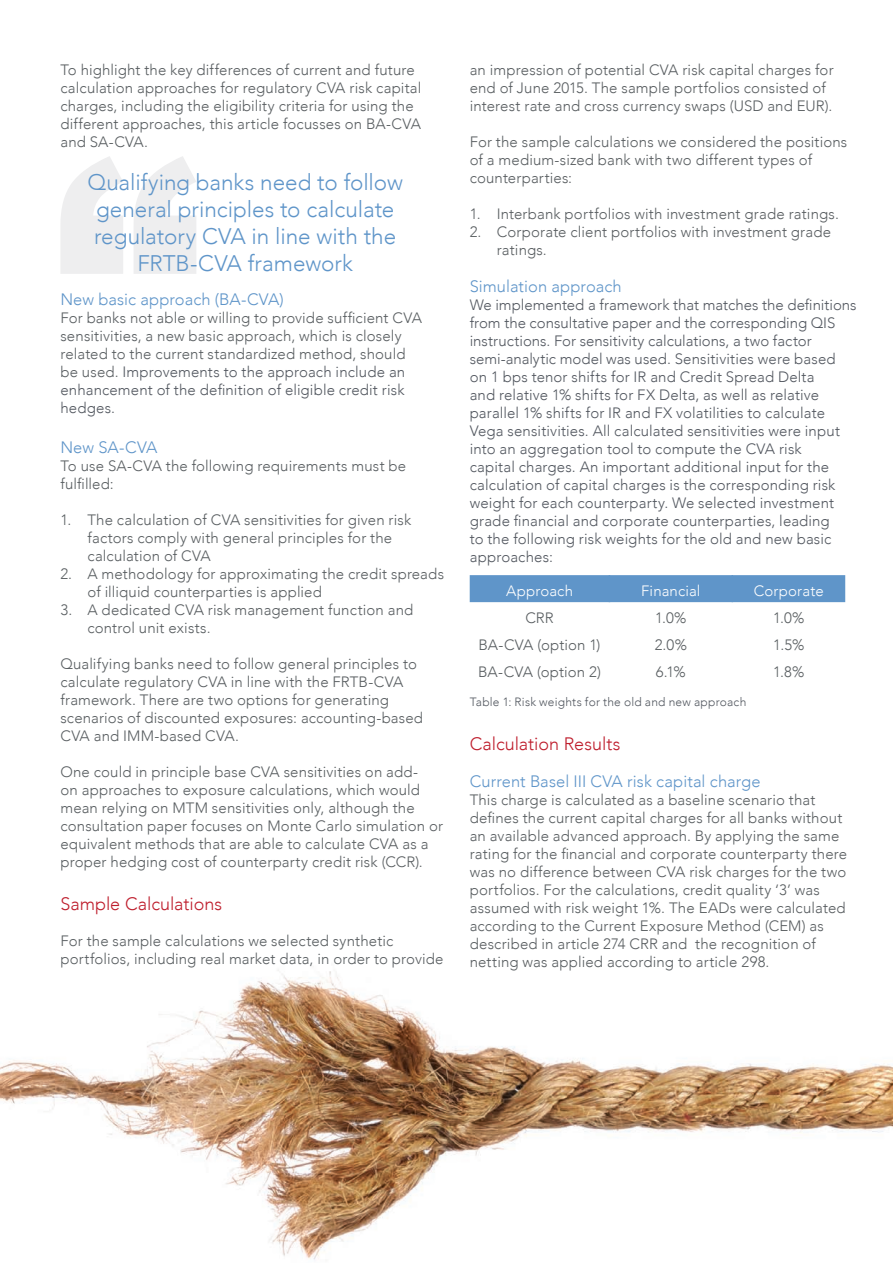
<style>
.page{position:relative;width:893px;height:1263px;background:#fff}
.page>*{position:absolute;margin:0;border:0;box-sizing:border-box;transform-origin:0 0}
.t1{font:300 22.5px/27px "Avenir";color:#5f95c9;text-align:center}
.t2{font:300 18px "Avenir";color:#be1d2c}
.t3{font:300 16.5px "Avenir";letter-spacing:.005em;color:#5f95c9}
.t4{font:300 15px/18px "Avenir";letter-spacing:.01em;color:#595e61}
.t5{font:300 15px/18px "Avenir";letter-spacing:.005em;color:#535860}
.t6{font:300 15px "Avenir";letter-spacing:.01em;color:#fff}
.t7{font:300 12px "Avenir";letter-spacing:.02em;color:#535860}
.s1{color:#535860}
</style>
<div class="page">
<svg style="left:61px;top:156px;width:135px;height:118px"></svg>
<img style="left:0;top:597px;width:893px;height:663px">
<div style="left:470px;top:575px;width:375px;height:27px;background:#5f95c9"></div>
<hr style="left:731px;top:575px;width:2px;height:27px;background:#5f95c9">
<p class="t4" style="left:60px;top:62px;width:362px">To highlight the key differences of current and future calculation approaches for regulatory CVA risk capital charges, including the eligibility criteria for using the different approaches, this article focusses on BA-CVA and SA-CVA.</p>
<h1 class="t1" style="left:87px;top:169px;width:317px">Qualifying banks need to follow general principles to calculate regulatory CVA in line with the<br>FRTB-CVA framework</h1>
<p class="t3" style="left:60px;top:289px;width:225px">New basic approach (BA-CVA)</p>
<p class="t4" style="left:60px;top:309px;width:363px">For banks not able or willing to provide sufficient CVA sensitivities, a new basic approach, which is closely related to the current standardized method, should be used. <span class="s1">Improvements to the approach include an enhancement of the definition of eligible credit risk hedges.</span></p>
<p class="t3" style="left:60px;top:437px;width:99px">New SA-CVA</p>
<p class="t4" style="left:60px;top:456px;width:347px">To use SA-CVA the following requirements must be fulfilled:</p>
<p class="t4" style="left:87px;top:512px;width:325px;text-indent:-27px">1. The calculation of CVA sensitivities for given risk factors comply with general principles for the calculation of CVA</p>
<p class="t4" style="left:87px;top:566px;width:358px;text-indent:-27px">2. A methodology for approximating the credit spreads of illiquid counterparties is applied</p>
<p class="t4" style="left:87px;top:600px;width:327px;text-indent:-27px">3. A dedicated CVA risk management function and control unit exists.</p>
<p class="t4" style="left:60px;top:654px;width:364px">Qualifying banks need to follow general principles to calculate regulatory CVA in line with the FRTB-CVA framework. There are two options for generating scenarios of discounted exposures: accounting-based CVA and IMM-based CVA.</p>
<p class="t4" style="left:60px;top:762px;width:384px">One could in principle base CVA sensitivities on add-<br>on approaches to exposure calculations, which would mean relying on MTM sensitivities only, although the consultation paper focuses on Monte Carlo simulation or equivalent methods that are able to calculate CVA as a proper hedging cost of counterparty credit risk (CCR).</p>
<p class="t2" style="left:60px;top:893px;width:163px">Sample Calculations</p>
<p class="t4" style="left:60px;top:932px;width:385px">For the sample calculations we selected synthetic portfolios, including real market data, in order to provide</p>
<p class="t4" style="left:470px;top:60px;width:365px">an impression of potential CVA risk capital charges for end of June 2015. The sample portfolios consisted of interest rate and cross currency swaps (USD and EUR).</p>
<p class="t4" style="left:470px;top:132px;width:379px">For the sample calculations we considered the positions of a medium-sized bank with two different types of counterparties:</p>
<p class="t4" style="left:470px;top:206px;width:371px">1. Interbank portfolios with investment grade ratings.</p>
<p class="t4" style="left:497px;top:224px;width:336px;text-indent:-27px">2. Corporate client portfolios with investment grade ratings.</p>
<p class="t3" style="left:470px;top:277px;width:153px">Simulation approach</p>
<p class="t5" style="left:470px;top:296px;width:388px">We implemented a framework that matches the definitions from the consultative paper and the corresponding QIS instructions. For sensitivity calculations, a two factor semi-analytic model was used. Sensitivities were based on 1 bps tenor shifts for IR and Credit Spread Delta<br>and relative 1% shifts for FX Delta, as well as relative parallel 1% shifts for IR and FX volatilities to calculate Vega sensitivities. All calculated sensitivities were input into an aggregation tool to compute the CVA risk<br>capital charges. An important additional input for the calculation of capital charges is the corresponding risk weight for each counterparty. We selected investment grade financial and corporate counterparties, leading<br>to the following risk weights for the old and new basic approaches:</p>
<p class="t6" style="left:506px;top:585px;width:68px">Approach</p>
<p class="t6" style="left:641px;top:585px;width:61px">Financial</p>
<p class="t6" style="left:754px;top:585px;width:71px">Corporate</p>
<p class="t4" style="left:525px;top:610px;width:30px">CRR</p>
<p class="t4" style="left:655px;top:609px;width:33px">1.0%</p>
<p class="t4" style="left:773px;top:609px;width:33px">1.0%</p>
<p class="t4" style="left:479px;top:636px;width:123px">BA-CVA (option 1)</p>
<p class="t4" style="left:655px;top:636px;width:34px">2.0%</p>
<p class="t4" style="left:773px;top:636px;width:33px">1.5%</p>
<p class="t4" style="left:478px;top:663px;width:124px">BA-CVA (option 2)</p>
<p class="t4" style="left:656px;top:663px;width:31px">6.1%</p>
<p class="t4" style="left:773px;top:663px;width:33px">1.8%</p>
<p class="t7" style="left:470px;top:695px;width:278px">Table 1: Risk weights for the old and new approach</p>
<p class="t2" style="left:470px;top:736px;width:152px">Calculation Results</p>
<p class="t3" style="left:470px;top:775px;width:292px">Current Basel III CVA risk capital charge</p>
<p class="t4" style="left:470px;top:791px;width:379px">This charge is calculated as a baseline scenario that defines the current capital charges for all banks without an available advanced approach. By applying the same rating for the financial and corporate counterparty there was no difference between CVA risk charges for the two portfolios. For the calculations, credit quality ‘3’ was assumed with risk weight 1%. The EADs were calculated according to the Current Exposure Method (CEM) as described in article 274 CRR and the recognition of netting was applied according to article 298.</p>
</div>
